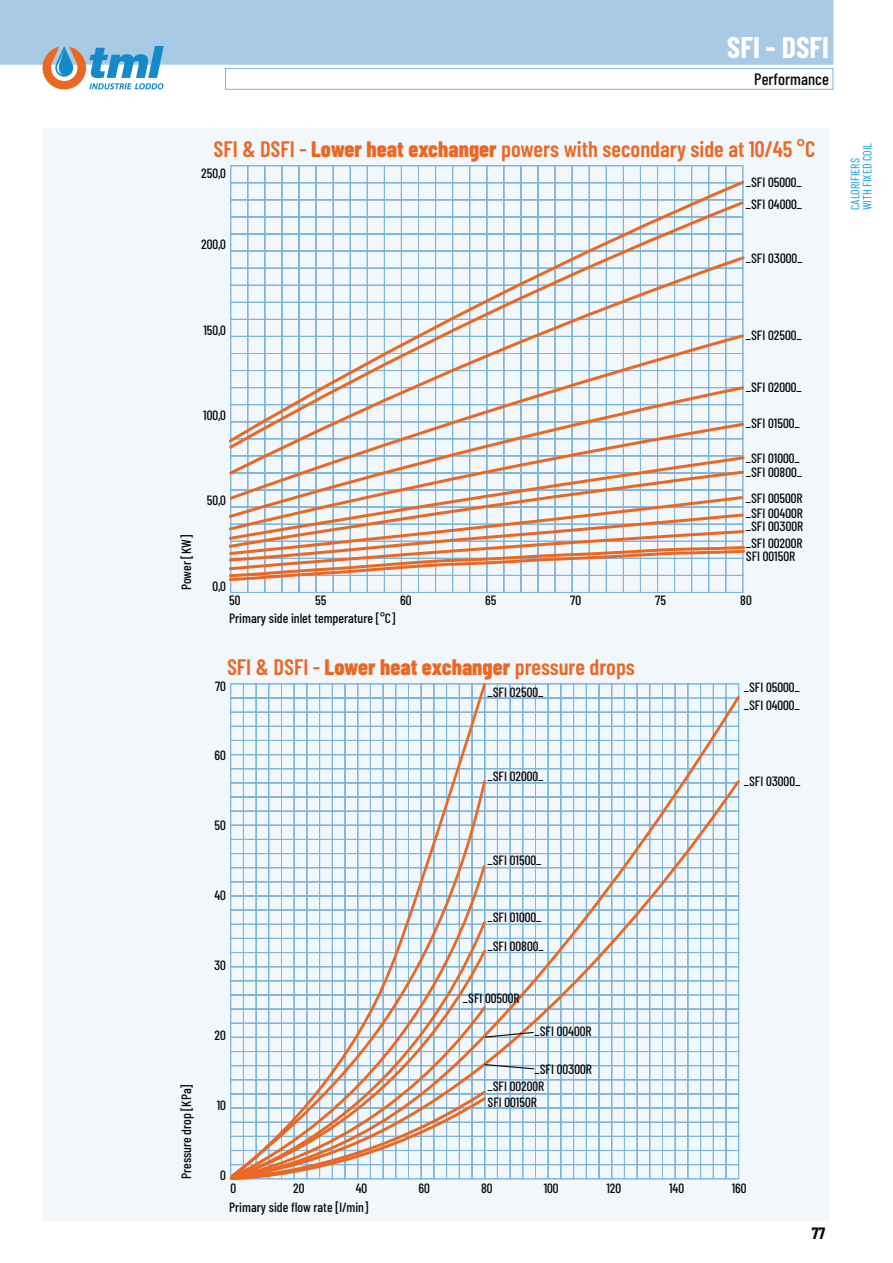
<style>
.page{position:relative;width:893px;height:1263px;background:#fff}
.page>*{position:absolute;margin:0;border:0;box-sizing:border-box;transform-origin:0 0}
.t1{font:700 30px "Barlow Condensed";color:#fff}
.t2{font:600 22.5px "Barlow Condensed";color:#eb6824}
.t3{font:500 16.5px "Barlow Condensed";color:#040809}
.t4{font:700 16.5px "Barlow Condensed";color:#040809}
.t5{font:500 13.5px/21.6px "Barlow Condensed";color:#040809}
.t6{font:12px/12px "Barlow Condensed";color:#0a9eda}
.s1{font-weight:800}
</style>
<div class="page">
<div style="left:43px;top:128px;width:786px;height:1092px;background:#f2f7fc"></div>
<div style="left:0;top:0;width:833px;height:64px;background:#a8cae5"></div>
<div style="left:225px;top:68px;width:608px;height:22px;border:1px solid #7eb5da"></div>
<svg style="left:43px;top:46px;width:121px;height:44px"></svg>
<svg style="left:229px;top:165px;width:515px;height:428px"></svg>
<svg style="left:229px;top:533px;width:515px;height:9px"></svg>
<svg style="left:229px;top:520px;width:515px;height:13px"></svg>
<svg style="left:229px;top:502px;width:515px;height:18px"></svg>
<svg style="left:229px;top:387px;width:516px;height:115px"></svg>
<svg style="left:229px;top:451px;width:515px;height:26px"></svg>
<svg style="left:229px;top:445px;width:515px;height:6px"></svg>
<svg style="left:229px;top:178px;width:515px;height:267px"></svg>
<svg style="left:230px;top:683px;width:509px;height:497px"></svg>
<h1 class="t1" style="left:727px;top:37px;width:103px">SFI - DSFI</h1>
<p class="t3" style="left:754px;top:73px;width:76px">Performance</p>
<h2 class="t2" style="left:214px;top:142px;width:603px">SFI &amp; DSFI - <span class="s1">Lower heat exchanger</span> powers with secondary side at 10/45 °C</h2>
<p class="t5" style="left:201px;top:163px;width:26px">250,0</p>
<p class="t5" style="left:201px;top:235px;width:26px">200,0</p>
<p class="t5" style="left:746px;top:173px;width:58px">_SFI 05000_ _SFI 04000_</p>
<p class="t5" style="left:746px;top:249px;width:58px">_SFI 03000_</p>
<p class="t6" style="left:850px;top:210px;width:69px;rotate:-90deg">CALORIFIERS<br>WITH FIXED COIL</p>
<p class="t5" style="left:203px;top:320px;width:24px">150,0</p>
<p class="t5" style="left:746px;top:326px;width:57px">_SFI 02500_</p>
<p class="t5" style="left:177px;top:590px;width:57px;rotate:-90deg">Power [KW]</p>
<p class="t5" style="left:203px;top:406px;width:24px">100,0</p>
<p class="t5" style="left:207px;top:491px;width:21px">50,0</p>
<p class="t5" style="left:212px;top:576px;width:15px">0,0</p>
<p class="t5" style="left:229px;top:591px;width:13px">50</p>
<p class="t5" style="left:746px;top:378px;width:57px">_SFI 02000_</p>
<p class="t5" style="left:746px;top:414px;width:55px">_SFI 01500_</p>
<p class="t5" style="left:746px;top:452px;width:58px;line-height:14.4px">_SFI 01000_ _SFI 00800_</p>
<p class="t5" style="left:746px;top:492px;width:58px;line-height:15.5px">_SFI 00500R _SFI 00400R</p>
<p class="t5" style="left:746px;top:520px;width:59px;line-height:16.5px">_SFI 00300R _SFI 00200R</p>
<p class="t5" style="left:746px;top:547px;width:51px">SFI 00150R</p>
<p class="t5" style="left:315px;top:591px;width:13px">55</p>
<p class="t5" style="left:485px;top:591px;width:13px">65</p>
<p class="t5" style="left:570px;top:591px;width:12px">70</p>
<p class="t5" style="left:655px;top:591px;width:12px">75</p>
<p class="t5" style="left:740px;top:591px;width:13px">80</p>
<p class="t5" style="left:400px;top:591px;width:13px">60</p>
<p class="t5" style="left:229px;top:609px;width:168px">Primary side inlet temperature [°C]</p>
<h2 class="t2" style="left:227px;top:659px;width:409px">SFI &amp; DSFI - <span class="s1">Lower heat exchanger</span> pressure drops</h2>
<p class="t5" style="left:215px;top:676px;width:12px">70</p>
<p class="t5" style="left:488px;top:682px;width:57px">_SFI 02500_</p>
<p class="t5" style="left:744px;top:679px;width:58px;line-height:18.5px">_SFI 05000_ _SFI 04000_</p>
<p class="t5" style="left:177px;top:1179px;width:96px;rotate:-90deg">Pressure drop [KPa]</p>
<p class="t5" style="left:215px;top:746px;width:13px">60</p>
<p class="t5" style="left:215px;top:816px;width:13px">50</p>
<p class="t5" style="left:214px;top:886px;width:13px">40</p>
<p class="t5" style="left:214px;top:956px;width:13px">30</p>
<p class="t5" style="left:215px;top:1026px;width:13px">20</p>
<p class="t5" style="left:217px;top:1095px;width:11px">10</p>
<p class="t5" style="left:488px;top:767px;width:57px">_SFI 02000_</p>
<p class="t5" style="left:488px;top:850px;width:55px">_SFI 01500_</p>
<p class="t5" style="left:488px;top:904px;width:58px;line-height:28.5px">_SFI 01000_ _SFI 00800_</p>
<p class="t5" style="left:463px;top:988px;width:58px">_SFI 00500R</p>
<p class="t5" style="left:534px;top:1022px;width:58px">_SFI 00400R</p>
<p class="t5" style="left:534px;top:1060px;width:59px">_SFI 00300R</p>
<p class="t5" style="left:488px;top:1079px;width:58px;line-height:15.8px">_SFI 00200R<br>SFI 00150R</p>
<p class="t5" style="left:744px;top:771px;width:58px">_SFI 03000_</p>
<p class="t5" style="left:220px;top:1165px;width:7px">0</p>
<p class="t5" style="left:230px;top:1179px;width:7px">0</p>
<p class="t5" style="left:293px;top:1179px;width:13px">20</p>
<p class="t5" style="left:356px;top:1179px;width:13px">40</p>
<p class="t5" style="left:418px;top:1179px;width:13px">60</p>
<p class="t5" style="left:481px;top:1179px;width:13px">80</p>
<p class="t5" style="left:544px;top:1179px;width:16px">100</p>
<p class="t5" style="left:606px;top:1179px;width:16px">120</p>
<p class="t5" style="left:732px;top:1179px;width:16px">160</p>
<p class="t5" style="left:669px;top:1179px;width:16px">140</p>
<p class="t5" style="left:229px;top:1198px;width:141px">Primary side flow rate [l/min]</p>
<p class="t4" style="left:812px;top:1227px;width:15px">77</p>
</div>
